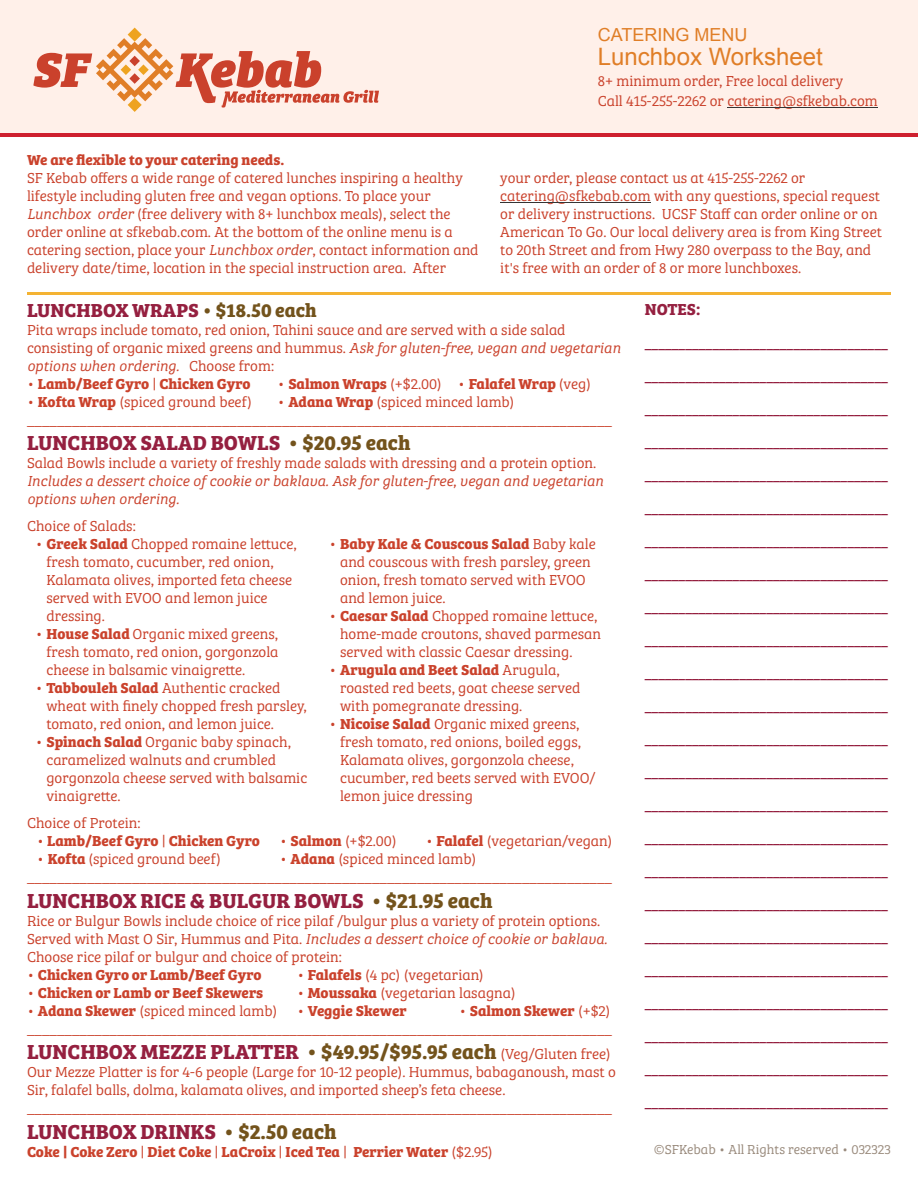
<style>
.page{position:relative;width:918px;height:1188px;background:#fff}
.page>*{position:absolute;margin:0;border:0;box-sizing:border-box;transform-origin:0 0}
.t1{font:24px "Arial";color:#e07e27}
.t2{font:700 21px "Bree Serif";color:#952040}
.t3{font:700 19.5px "Bree Serif";color:#952040}
.t4{font:18px "Arial";color:#e07e27}
.t5{font:700 16.5px "Bree Serif";color:#952040}
.t6{font:15px/18px "Bree Serif Lt";color:#ca422c}
.t7{font:700 15px "Bree Serif";color:#ca422c}
.t8{font:italic 15px/18px "Bree Serif Lt";color:#ca422c}
.t9{font:700 13.5px "Bree Serif";color:#952040}
.t10{font:13.5px "Bree Serif Lt";color:#9a8b7d}
.s1{font-style:italic}
.s2{color:#73531c}
.s3{font-family:"Bree Serif Lt";font-weight:400}
.s4{font-family:"Bree Serif";font-weight:700}
.s5{font-family:"Bree Serif Lt";font-weight:400;font-size:15px;color:#ca422c}
</style>
<div class="page">
<div style="left:0;top:0;width:918px;height:133px;background:#fff0e9"></div>
<hr style="left:0;top:133px;width:918px;height:4px;background:#ce202f">
<svg style="left:33px;top:28px;width:346px;height:84px"></svg>
<hr style="left:727px;top:107px;width:151px;height:1px;background:#353535">
<hr style="left:500px;top:202px;width:151px;height:1px;background:#353535">
<hr style="left:27px;top:292px;width:864px;height:3px;background:#f4b333">
<p class="t4" style="left:598px;top:28px;width:151px">CATERING MENU</p>
<h1 class="t1" style="left:598px;top:48px;width:227px">Lunchbox Worksheet</h1>
<p class="t6" style="left:598px;top:73px;width:281px;line-height:19.5px">8+ minimum order, Free local delivery<br>Call 415-255-2262 or catering@sfkebab.com</p>
<p class="t7" style="left:27px;top:154px;width:259px">We are flexible to your catering needs.</p>
<p class="t6" style="left:27px;top:171px;width:453px">SF Kebab offers a wide range of catered lunches inspiring a healthy lifestyle including gluten free and vegan options. To place your <span class="s1">Lunchbox order</span> (free delivery with 8+ lunchbox meals), select the order online at sfkebab.com. At the bottom of the online menu is a catering section, place your <span class="s1">Lunchbox order</span>, contact information and delivery date/time, location in the special instruction area. After</p>
<p class="t6" style="left:500px;top:171px;width:383px">your order, please contact us at 415-255-2262 or catering@sfkebab.com with any questions, special request or delivery instructions. UCSF Staff can order online or on American To Go. Our local delivery area is from King Street to 20th Street and from Hwy 280 overpass to the Bay, and it's free with an order of 8 or more lunchboxes.</p>
<h3 class="t3" style="left:27px;top:302px;width:291px">LUNCHBOX WRAPS <span class="s2">• $18.50 each</span></h3>
<p class="t6" style="left:27px;top:323px;width:595px">Pita wraps include tomato, red onion, Tahini sauce and are served with a side salad consisting of organic mixed greens and hummus. <span class="s1">Ask for gluten-free, vegan and vegetarian options when ordering.</span> Choose from:</p>
<p class="t7" style="left:27px;top:378px;width:225px"><span class="s3">•</span> Lamb/Beef Gyro <span class="s3">|</span> Chicken Gyro</p>
<p class="t7" style="left:278px;top:378px;width:315px"><span class="s3">•</span> Salmon Wraps <span class="s3">(+$2.00) •</span> Falafel Wrap <span class="s3">(veg)</span></p>
<p class="t6" style="left:27px;top:395px;width:227px">• <span class="s4">Kofta Wrap</span> (spiced ground beef)</p>
<p class="t5" style="left:645px;top:302px;width:57px">NOTES:</p>
<p class="t9" style="left:645px;top:338px;width:244px">____________________________________</p>
<p class="t9" style="left:645px;top:371px;width:244px">____________________________________</p>
<p class="t9" style="left:645px;top:404px;width:244px">____________________________________</p>
<p class="t9" style="left:645px;top:437px;width:244px">____________________________________</p>
<p class="t9" style="left:645px;top:470px;width:244px">____________________________________</p>
<p class="t9" style="left:645px;top:503px;width:244px">____________________________________</p>
<p class="t9" style="left:645px;top:536px;width:244px">____________________________________</p>
<p class="t9" style="left:645px;top:569px;width:244px">____________________________________</p>
<p class="t9" style="left:645px;top:602px;width:244px">____________________________________</p>
<p class="t9" style="left:645px;top:635px;width:244px">____________________________________</p>
<p class="t9" style="left:645px;top:668px;width:244px">____________________________________</p>
<p class="t9" style="left:645px;top:701px;width:244px">____________________________________</p>
<p class="t9" style="left:645px;top:734px;width:244px">____________________________________</p>
<p class="t9" style="left:645px;top:767px;width:244px">____________________________________</p>
<p class="t9" style="left:645px;top:800px;width:244px">____________________________________</p>
<p class="t9" style="left:645px;top:833px;width:244px">____________________________________</p>
<p class="t9" style="left:645px;top:866px;width:244px">____________________________________</p>
<p class="t9" style="left:645px;top:899px;width:244px">____________________________________</p>
<p class="t9" style="left:645px;top:932px;width:244px">____________________________________</p>
<p class="t9" style="left:645px;top:965px;width:244px">____________________________________</p>
<p class="t9" style="left:645px;top:998px;width:244px">____________________________________</p>
<p class="t9" style="left:645px;top:1031px;width:244px">____________________________________</p>
<p class="t9" style="left:645px;top:1064px;width:244px">____________________________________</p>
<p class="t9" style="left:645px;top:1097px;width:244px">____________________________________</p>
<p class="t10" style="left:654px;top:1144px;width:239px">©SFKebab • All Rights reserved • 032323</p>
<p class="t6" style="left:27px;top:395px;width:586px;text-indent:251px">• <span class="s4">Adana Wrap</span> (spiced minced lamb) ______________________________________________________________________________</p>
<h2 class="t2" style="left:27px;top:435px;width:385px">LUNCHBOX SALAD BOWLS <span class="s2">• $20.95 each</span></h2>
<p class="t6" style="left:27px;top:456px;width:571px">Salad Bowls include a variety of freshly made salads with dressing and a protein option.</p>
<p class="t8" style="left:27px;top:474px;width:578px">Includes a dessert choice of cookie or baklava. Ask for gluten-free, vegan and vegetarian options when ordering.</p>
<p class="t6" style="left:27px;top:519px;width:110px">Choice of Salads:</p>
<p class="t7" style="left:329px;top:538px;width:268px"><span class="s3">•</span> Baby Kale &amp; Couscous Salad <span class="s3">Baby kale</span></p>
<p class="t6" style="left:340px;top:554px;width:252px">and couscous with fresh parsley, green onion, fresh tomato served with EVOO and lemon juice.</p>
<p class="t6" style="left:340px;top:608px;width:263px;text-indent:-11px">• <span class="s4">Caesar Salad</span> Chopped romaine lettuce, home-made croutons, shaved parmesan served with classic Caesar dressing.</p>
<p class="t7" style="left:329px;top:664px;width:232px"><span class="s3">•</span> Arugula and Beet Salad <span class="s3">Arugula,</span></p>
<p class="t6" style="left:340px;top:680px;width:242px">roasted red beets, goat cheese served with pomegranate dressing.</p>
<p class="t6" style="left:340px;top:716px;width:257px;text-indent:-11px">• <span class="s4">Nicoise Salad</span> Organic mixed greens, fresh tomato, red onions, boiled eggs, Kalamata olives, gorgonzola cheese, cucumber, red beets served with EVOO/ lemon juice dressing</p>
<p class="t6" style="left:46px;top:537px;width:252px;text-indent:-11px">• <span class="s4">Greek Salad</span> Chopped romaine lettuce, fresh tomato, cucumber, red onion,<br>Kalamata olives, imported feta cheese served with EVOO and lemon juice dressing.</p>
<p class="t6" style="left:46px;top:627px;width:234px;text-align:justify;text-indent:-11px">• <span class="s4">House Salad</span> Organic mixed greens, fresh tomato, red onion, gorgonzola cheese in balsamic vinaigrette.</p>
<p class="t6" style="left:46px;top:681px;width:262px;text-indent:-11px">• <span class="s4">Tabbouleh Salad</span> Authentic cracked wheat with finely chopped fresh parsley, tomato, red onion, and lemon juice.</p>
<p class="t6" style="left:46px;top:735px;width:262px;text-indent:-11px">• <span class="s4">Spinach Salad</span> Organic baby spinach, caramelized walnuts and crumbled gorgonzola cheese served with balsamic vinaigrette.</p>
<p class="t6" style="left:27px;top:816px;width:115px">Choice of Protein:</p>
<p class="t7" style="left:37px;top:835px;width:225px"><span class="s3">•</span> Lamb/Beef Gyro <span class="s3">|</span> Chicken Gyro</p>
<p class="t6" style="left:280px;top:834px;width:118px">• <span class="s4">Salmon</span> (+$2.00)</p>
<p class="t6" style="left:426px;top:834px;width:188px">• <span class="s4">Falafel</span> (vegetarian/vegan)</p>
<p class="t6" style="left:37px;top:852px;width:186px">• <span class="s4">Kofta</span> (spiced ground beef)</p>
<p class="t6" style="left:27px;top:852px;width:586px;text-indent:253px">• <span class="s4">Adana</span> (spiced minced lamb) ______________________________________________________________________________</p>
<h2 class="t2" style="left:27px;top:892px;width:467px">LUNCHBOX RICE &amp; BULGUR BOWLS <span class="s2">• $21.95 each</span></h2>
<p class="t6" style="left:27px;top:914px;width:582px">Rice or Bulgur Bowls include choice of rice pilaf /bulgur plus a variety of protein options.<br>Served with Mast O Sir, Hummus and Pita. <span class="s1">Includes a dessert choice of cookie or baklava.<br></span>Choose rice pilaf or bulgur and choice of protein:</p>
<p class="t7" style="left:27px;top:969px;width:236px"><span class="s3">•</span> Chicken Gyro or Lamb/Beef Gyro</p>
<p class="t6" style="left:297px;top:968px;width:188px">• <span class="s4">Falafels</span> (4 pc) (vegetarian)</p>
<p class="t7" style="left:27px;top:987px;width:238px"><span class="s3">•</span> Chicken or Lamb or Beef Skewers</p>
<p class="t6" style="left:297px;top:986px;width:220px">• <span class="s4">Moussaka</span> (vegetarian lasagna)</p>
<p class="t6" style="left:27px;top:1004px;width:252px">• <span class="s4">Adana Skewer</span> (spiced minced lamb)</p>
<p class="t7" style="left:297px;top:1005px;width:111px"><span class="s3">•</span> Veggie Skewer</p>
<p class="t7" style="left:459px;top:1005px;width:153px"><span class="s3">•</span> Salmon Skewer <span class="s3">(+$2)</span></p>
<p class="t6" style="left:27px;top:1022px;width:586px">______________________________________________________________________________</p>
<h2 class="t2" style="left:27px;top:1044px;width:585px">LUNCHBOX MEZZE PLATTER <span class="s2">• $49.95/$95.95 each</span> <span class="s5">(Veg/Gluten free)</span></h2>
<p class="t6" style="left:27px;top:1065px;width:590px">Our Mezze Platter is for 4-6 people (Large for 10-12 people). Hummus, babaganoush, mast o<br>Sir, falafel balls, dolma, kalamata olives, and imported sheep’s feta cheese. ______________________________________________________________________________</p>
<h2 class="t2" style="left:27px;top:1123px;width:311px">LUNCHBOX DRINKS <span class="s2">• $2.50 each</span></h2>
<p class="t7" style="left:27px;top:1146px;width:467px">Coke | Coke Zero <span class="s3">|</span> Diet Coke <span class="s3">|</span> LaCroix <span class="s3">|</span> Iced Tea <span class="s3">|</span> Perrier Water <span class="s3">($2.95)</span></p>
</div>
